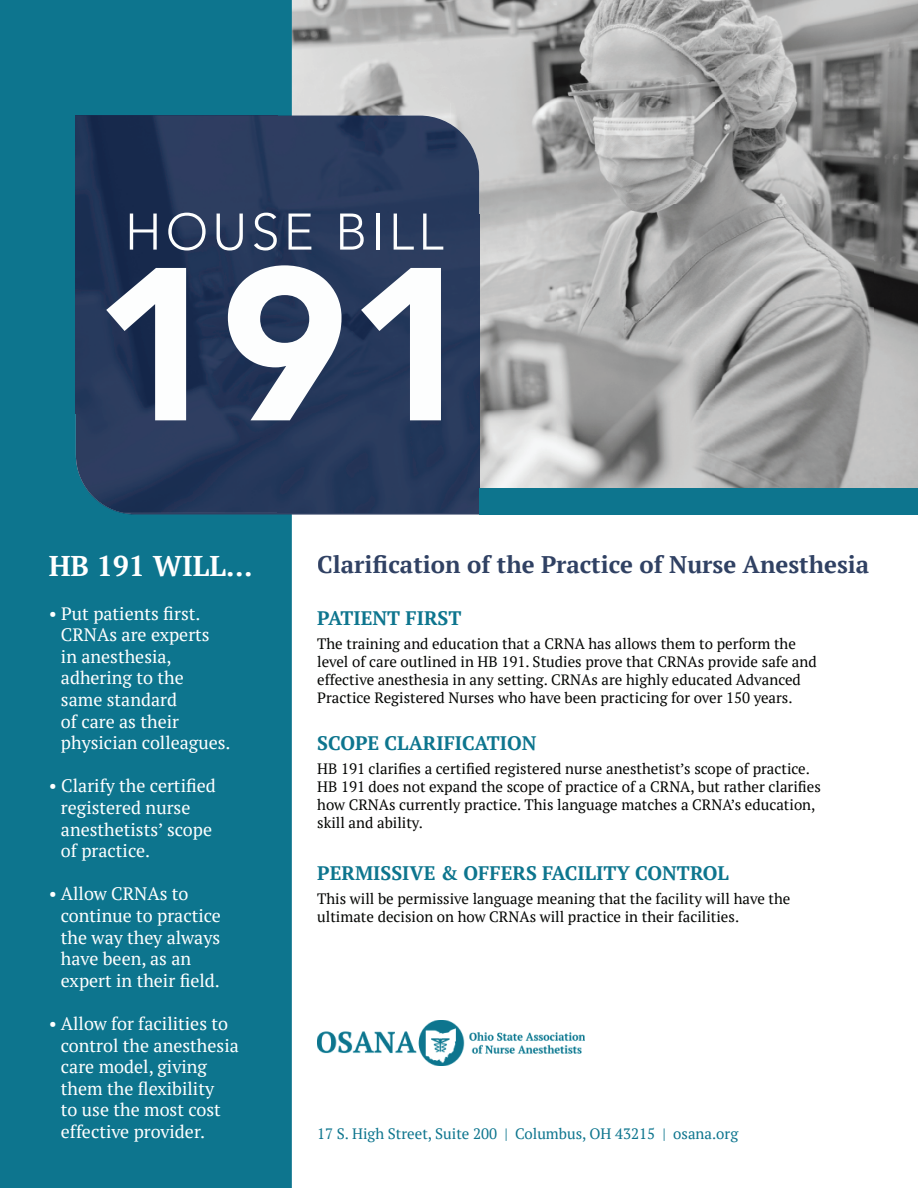
<style>
.page{position:relative;width:918px;height:1188px;background:#fff}
.page>*{position:absolute;margin:0;border:0;box-sizing:border-box;transform-origin:0 0}
.t1{font:700 28.5px "PT Serif";color:#fff}
.t2{font:700 24px "PT Serif";color:#304163}
.t3{font:700 19.5px "PT Serif";color:#0d758e}
.t4{font:18px/21.6px "PT Serif";color:#fff}
.t5{font:15px/18px "PT Serif";color:#040503}
.t6{font:15px "PT Serif";color:#0d758e}
</style>
<div class="page">
<img style="left:873px;top:0;width:45px;height:488px">
<img style="left:398px;top:0;width:475px;height:102px">
<img style="left:292px;top:0;width:106px;height:116px">
<img style="left:556px;top:102px;width:317px;height:308px">
<img style="left:451px;top:102px;width:105px;height:154px">
<img style="left:397px;top:102px;width:54px;height:14px">
<img style="left:479px;top:256px;width:77px;height:154px">
<img style="left:479px;top:410px;width:394px;height:78px">
<div style="left:0;top:0;width:292px;height:1188px;background:#0d758e"></div>
<svg style="left:292px;top:513px;width:187px;height:2px"></svg>
<div style="left:292px;top:116px;width:187px;height:397px;background:#283a5d"></div>
<svg style="left:76px;top:116px;width:216px;height:399px;background:#243659"></svg>
<div style="left:479px;top:488px;width:439px;height:27px;background:#0d758e"></div>
<img style="left:317px;top:1021px;width:268px;height:45px">
<svg style="left:130px;top:214px;width:27px;height:36px"></svg>
<svg style="left:168px;top:213px;width:38px;height:38px"></svg>
<svg style="left:217px;top:214px;width:26px;height:37px"></svg>
<svg style="left:254px;top:213px;width:23px;height:38px"></svg>
<svg style="left:289px;top:214px;width:22px;height:36px"></svg>
<svg style="left:340px;top:214px;width:24px;height:36px"></svg>
<hr style="left:376px;top:214px;width:4px;height:36px;background:#fdfefe">
<svg style="left:394px;top:214px;width:20px;height:36px"></svg>
<svg style="left:423px;top:214px;width:20px;height:36px"></svg>
<svg style="left:106px;top:268px;width:80px;height:152px"></svg>
<svg style="left:228px;top:265px;width:114px;height:155px"></svg>
<svg style="left:361px;top:268px;width:80px;height:152px"></svg>
<h1 class="t1" style="left:49px;top:547px;width:205px">HB 191 WILL...</h1>
<p class="t4" style="left:61px;top:602px;width:171px;text-indent:-12px">• Put patients first.<br>CRNAs are experts<br>in anesthesia, adhering to the<br>same standard<br>of care as their physician colleagues.</p>
<p class="t4" style="left:61px;top:775px;width:156px;text-indent:-12px">• Clarify the certified registered nurse anesthetists’ scope of practice.</p>
<p class="t4" style="left:61px;top:883px;width:162px;text-indent:-12px">• Allow CRNAs to continue to practice the way they always have been, as an expert in their field.</p>
<p class="t4" style="left:61px;top:1013px;width:179px;text-indent:-12px">• Allow for facilities to control the anesthesia care model, giving them the flexibility<br>to use the most cost effective provider.</p>
<h2 class="t2" style="left:317px;top:548px;width:554px">Clarification of the Practice of Nurse Anesthesia</h2>
<h3 class="t3" style="left:317px;top:605px;width:146px">PATIENT FIRST</h3>
<p class="t5" style="left:317px;top:635px;width:501px">The training and education that a CRNA has allows them to perform the level of care outlined in HB 191. Studies prove that CRNAs provide safe and effective anesthesia in any setting. CRNAs are highly educated Advanced Practice Registered Nurses who have been practicing for over 150 years.</p>
<h3 class="t3" style="left:317px;top:730px;width:221px">SCOPE CLARIFICATION</h3>
<p class="t5" style="left:317px;top:760px;width:505px">HB 191 clarifies a certified registered nurse anesthetist’s scope of practice.<br>HB 191 does not expand the scope of practice of a CRNA, but rather clarifies how CRNAs currently practice. This language matches a CRNA’s education, skill and ability.</p>
<h3 class="t3" style="left:317px;top:860px;width:413px">PERMISSIVE &amp; OFFERS FACILITY CONTROL</h3>
<p class="t5" style="left:317px;top:890px;width:475px">This will be permissive language meaning that the facility will have the ultimate decision on how CRNAs will practice in their facilities.</p>
<p class="t6" style="left:317px;top:1124px;width:423px">17 S. High Street, Suite 200 | Columbus, OH 43215 | osana.org</p>
</div>
